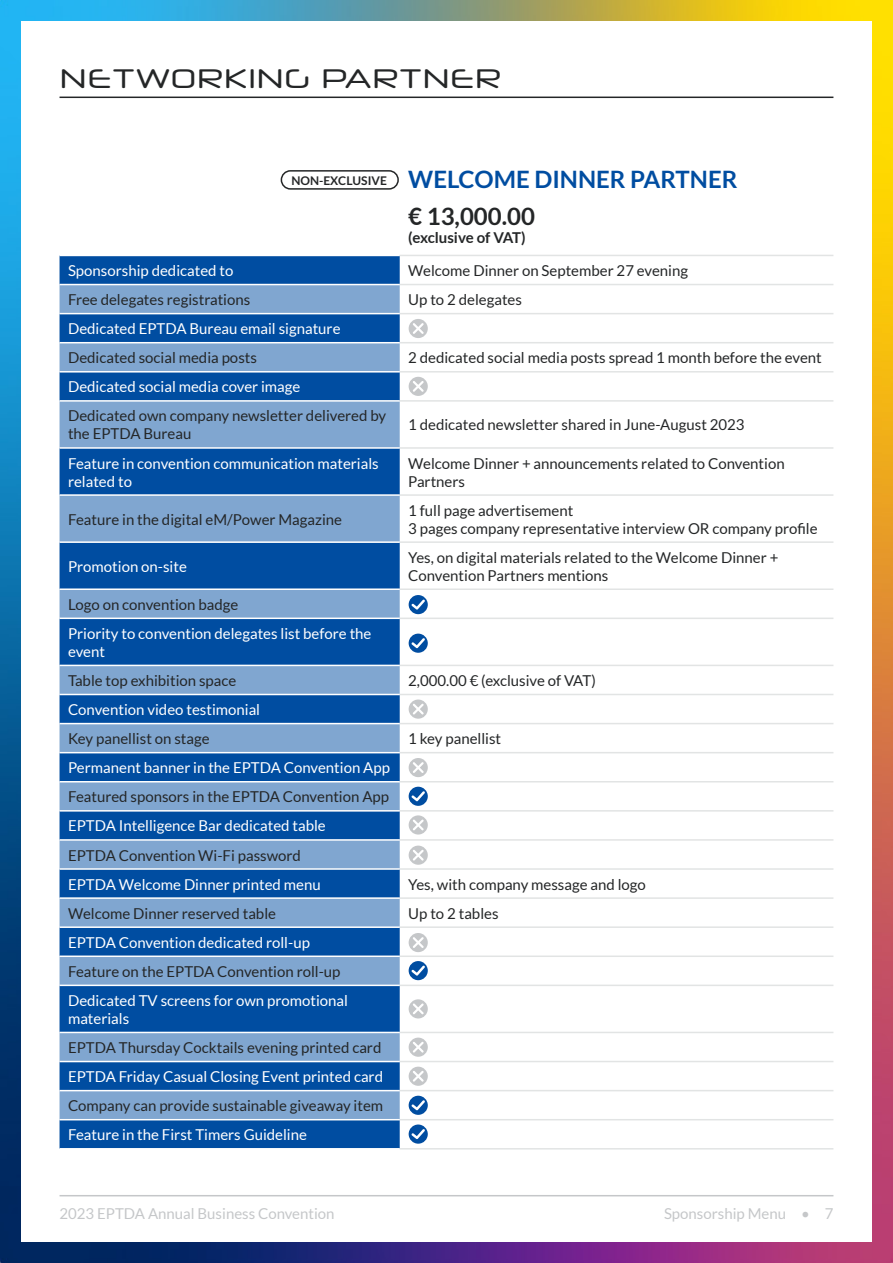
<style>
.page{position:relative;width:893px;height:1263px;background:#fff}
.page>*{position:absolute;margin:0;border:0;box-sizing:border-box;transform-origin:0 0}
.t1{font:27px "Neuropol X Rg";color:#242627}
.t2{font:700 24px "Lato";color:#004da1}
.t3{font:700 24px "Lato";color:#242627}
.t4{font:15px/18px "Lato";color:#242627}
.t5{font:15px/18px "Lato";color:#fff}
.t6{font:15px "Lato";color:#c5c7c9}
.t7{font:700 15px "Lato";color:#242627}
.t8{font:700 12px "Lato";color:#242627}
</style>
<div class="page">
<img style="left:0;top:0;width:893px;height:1263px">
<div style="left:21px;top:21px;width:851px;height:1221px;background:#fff"></div>
<hr style="left:60px;top:1195px;width:773px;height:1px;background:#c5c7c9">
<div style="left:60px;top:256px;width:340px;height:892px;background:#004da1"></div>
<svg style="left:60px;top:285px;width:340px;height:834px;background:#407ab8"></svg>
<hr style="left:400px;top:255px;width:433px;height:1px;background:#e2e4e4">
<hr style="left:400px;top:284px;width:433px;height:1px;background:#e2e4e4">
<hr style="left:400px;top:313px;width:433px;height:1px;background:#e2e4e4">
<hr style="left:400px;top:342px;width:433px;height:1px;background:#e2e4e4">
<hr style="left:400px;top:371px;width:433px;height:2px;background:#e2e4e4">
<hr style="left:400px;top:400px;width:433px;height:2px;background:#e2e4e4">
<hr style="left:400px;top:447px;width:433px;height:2px;background:#e2e4e4">
<hr style="left:400px;top:494px;width:433px;height:2px;background:#e2e4e4">
<hr style="left:400px;top:541px;width:433px;height:2px;background:#e2e4e4">
<hr style="left:400px;top:588px;width:433px;height:2px;background:#e2e4e4">
<hr style="left:400px;top:617px;width:433px;height:2px;background:#e2e4e4">
<hr style="left:400px;top:665px;width:433px;height:1px;background:#e2e4e4">
<hr style="left:400px;top:694px;width:433px;height:1px;background:#e2e4e4">
<hr style="left:400px;top:723px;width:433px;height:1px;background:#e2e4e4">
<hr style="left:400px;top:752px;width:433px;height:1px;background:#e2e4e4">
<hr style="left:400px;top:781px;width:433px;height:1px;background:#e2e4e4">
<hr style="left:400px;top:810px;width:433px;height:1px;background:#e2e4e4">
<hr style="left:400px;top:839px;width:433px;height:2px;background:#e2e4e4">
<hr style="left:400px;top:868px;width:433px;height:2px;background:#e2e4e4">
<hr style="left:400px;top:897px;width:433px;height:2px;background:#e2e4e4">
<hr style="left:400px;top:926px;width:433px;height:2px;background:#e2e4e4">
<hr style="left:400px;top:955px;width:433px;height:2px;background:#e2e4e4">
<hr style="left:400px;top:984px;width:433px;height:2px;background:#e2e4e4">
<hr style="left:400px;top:1032px;width:433px;height:1px;background:#e2e4e4">
<hr style="left:400px;top:1061px;width:433px;height:1px;background:#e2e4e4">
<hr style="left:400px;top:1090px;width:433px;height:1px;background:#e2e4e4">
<hr style="left:400px;top:1119px;width:433px;height:1px;background:#e2e4e4">
<hr style="left:400px;top:1148px;width:433px;height:1px;background:#e2e4e4">
<hr style="left:60px;top:284px;width:340px;height:1px;background:#fff">
<hr style="left:60px;top:313px;width:340px;height:1px;background:#fff">
<hr style="left:60px;top:342px;width:340px;height:1px;background:#fff">
<hr style="left:60px;top:371px;width:340px;height:2px;background:#fff">
<hr style="left:60px;top:400px;width:340px;height:2px;background:#fff">
<hr style="left:60px;top:447px;width:340px;height:2px;background:#fff">
<hr style="left:60px;top:494px;width:340px;height:2px;background:#fff">
<hr style="left:60px;top:541px;width:340px;height:2px;background:#fff">
<hr style="left:60px;top:588px;width:340px;height:2px;background:#fff">
<hr style="left:60px;top:617px;width:340px;height:2px;background:#fff">
<hr style="left:60px;top:665px;width:340px;height:1px;background:#fff">
<hr style="left:60px;top:694px;width:340px;height:1px;background:#fff">
<hr style="left:60px;top:723px;width:340px;height:1px;background:#fff">
<hr style="left:60px;top:752px;width:340px;height:1px;background:#fff">
<hr style="left:60px;top:781px;width:340px;height:1px;background:#fff">
<hr style="left:60px;top:810px;width:340px;height:1px;background:#fff">
<hr style="left:60px;top:839px;width:340px;height:2px;background:#fff">
<hr style="left:60px;top:868px;width:340px;height:2px;background:#fff">
<hr style="left:60px;top:897px;width:340px;height:2px;background:#fff">
<hr style="left:60px;top:926px;width:340px;height:2px;background:#fff">
<hr style="left:60px;top:955px;width:340px;height:2px;background:#fff">
<hr style="left:60px;top:984px;width:340px;height:2px;background:#fff">
<hr style="left:60px;top:1032px;width:340px;height:1px;background:#fff">
<hr style="left:60px;top:1061px;width:340px;height:1px;background:#fff">
<hr style="left:60px;top:1090px;width:340px;height:1px;background:#fff">
<hr style="left:60px;top:1119px;width:340px;height:1px;background:#fff">
<div style="left:281px;top:170px;width:118px;height:20px;border:2px solid #242627;border-radius:9px"></div>
<hr style="left:60px;top:97px;width:773px;height:1px;background:#242627">
<svg style="left:409px;top:595px;width:19px;height:19px"></svg>
<svg style="left:411px;top:599px;width:14px;height:11px"></svg>
<div style="left:409px;top:634px;width:19px;height:19px;background:#004da1;border-radius:50%"></div>
<svg style="left:411px;top:638px;width:14px;height:10px"></svg>
<div style="left:409px;top:787px;width:19px;height:19px;background:#004da1;border-radius:50%"></div>
<svg style="left:411px;top:791px;width:14px;height:10px"></svg>
<div style="left:409px;top:699px;width:19px;height:20px;background:#c5c7c9;border-radius:50%"></div>
<svg style="left:413px;top:704px;width:11px;height:11px"></svg>
<div style="left:409px;top:758px;width:19px;height:19px;background:#c5c7c9;border-radius:50%"></div>
<svg style="left:413px;top:762px;width:11px;height:11px"></svg>
<div style="left:409px;top:815px;width:19px;height:19px;background:#c5c7c9;border-radius:50%"></div>
<svg style="left:413px;top:819px;width:11px;height:11px"></svg>
<div style="left:409px;top:319px;width:19px;height:19px;background:#c5c7c9;border-radius:50%"></div>
<svg style="left:413px;top:323px;width:11px;height:11px"></svg>
<div style="left:409px;top:377px;width:19px;height:19px;background:#c5c7c9;border-radius:50%"></div>
<svg style="left:413px;top:381px;width:11px;height:11px"></svg>
<div style="left:409px;top:846px;width:19px;height:19px;background:#c5c7c9;border-radius:50%"></div>
<svg style="left:413px;top:850px;width:11px;height:11px"></svg>
<div style="left:409px;top:933px;width:19px;height:19px;background:#c5c7c9;border-radius:50%"></div>
<svg style="left:413px;top:937px;width:11px;height:11px"></svg>
<div style="left:409px;top:999px;width:19px;height:19px;background:#c5c7c9;border-radius:50%"></div>
<svg style="left:413px;top:1003px;width:11px;height:11px"></svg>
<div style="left:409px;top:1037px;width:19px;height:20px;background:#c5c7c9;border-radius:50%"></div>
<svg style="left:413px;top:1042px;width:11px;height:11px"></svg>
<div style="left:409px;top:1067px;width:19px;height:19px;background:#c5c7c9;border-radius:50%"></div>
<svg style="left:413px;top:1071px;width:11px;height:11px"></svg>
<div style="left:409px;top:1096px;width:19px;height:19px;background:#004da1;border-radius:50%"></div>
<svg style="left:411px;top:1100px;width:14px;height:10px"></svg>
<svg style="left:409px;top:961px;width:19px;height:19px"></svg>
<svg style="left:411px;top:965px;width:14px;height:11px"></svg>
<svg style="left:409px;top:1124px;width:19px;height:20px"></svg>
<svg style="left:411px;top:1129px;width:14px;height:10px"></svg>
<h1 class="t1" style="left:60px;top:56px;width:444px">NETWORKING PARTNER</h1>
<p class="t8" style="left:291px;top:173px;width:97px">NON-EXCLUSIVE</p>
<h2 class="t2" style="left:408px;top:166px;width:331px">WELCOME DINNER PARTNER</h2>
<h2 class="t3" style="left:408px;top:202px;width:128px">€ 13,000.00</h2>
<p class="t7" style="left:408px;top:229px;width:119px">(exclusive of VAT)</p>
<p class="t5" style="left:68px;top:261px;width:167px">Sponsorship dedicated to</p>
<p class="t4" style="left:408px;top:261px;width:281px">Welcome Dinner on September 27 evening</p>
<p class="t4" style="left:68px;top:291px;width:184px">Free delegates registrations</p>
<p class="t4" style="left:408px;top:291px;width:115px">Up to 2 delegates</p>
<p class="t5" style="left:68px;top:320px;width:274px">Dedicated EPTDA Bureau email signature</p>
<p class="t4" style="left:68px;top:349px;width:190px">Dedicated social media posts</p>
<p class="t4" style="left:408px;top:349px;width:415px">2 dedicated social media posts spread 1 month before the event</p>
<p class="t5" style="left:68px;top:378px;width:234px">Dedicated social media cover image</p>
<p class="t4" style="left:68px;top:407px;width:320px">Dedicated own company newsletter delivered by the EPTDA Bureau</p>
<p class="t4" style="left:408px;top:416px;width:338px">1 dedicated newsletter shared in June-August 2023</p>
<p class="t5" style="left:68px;top:454px;width:312px">Feature in convention communication materials related to</p>
<p class="t4" style="left:408px;top:454px;width:378px">Welcome Dinner + announcements related to Convention<br>Partners</p>
<p class="t4" style="left:68px;top:510px;width:276px">Feature in the digital eM/Power Magazine</p>
<p class="t4" style="left:408px;top:501px;width:411px">1 full page advertisement<br>3 pages company representative interview OR company profile</p>
<p class="t5" style="left:68px;top:557px;width:120px">Promotion on-site</p>
<p class="t4" style="left:408px;top:548px;width:372px">Yes, on digital materials related to the Welcome Dinner +<br>Convention Partners mentions</p>
<p class="t4" style="left:68px;top:595px;width:172px">Logo on convention badge</p>
<p class="t5" style="left:68px;top:624px;width:305px">Priority to convention delegates list before the event</p>
<p class="t4" style="left:68px;top:671px;width:170px">Table top exhibition space</p>
<p class="t4" style="left:408px;top:671px;width:189px">2,000.00 € (exclusive of VAT)</p>
<p class="t5" style="left:68px;top:700px;width:194px">Convention video testimonial</p>
<p class="t4" style="left:68px;top:730px;width:143px">Key panellist on stage</p>
<p class="t4" style="left:408px;top:730px;width:94px">1 key panellist</p>
<p class="t5" style="left:68px;top:759px;width:324px">Permanent banner in the EPTDA Convention App</p>
<p class="t4" style="left:68px;top:788px;width:323px">Featured sponsors in the EPTDA Convention App</p>
<p class="t5" style="left:68px;top:817px;width:259px">EPTDA Intelligence Bar dedicated table</p>
<p class="t4" style="left:68px;top:846px;width:234px">EPTDA Convention Wi-Fi password</p>
<p class="t5" style="left:68px;top:875px;width:254px">EPTDA Welcome Dinner printed menu</p>
<p class="t4" style="left:408px;top:875px;width:239px">Yes, with company message and logo</p>
<p class="t4" style="left:68px;top:904px;width:210px">Welcome Dinner reserved table</p>
<p class="t4" style="left:408px;top:904px;width:92px">Up to 2 tables</p>
<p class="t5" style="left:68px;top:933px;width:243px">EPTDA Convention dedicated roll-up</p>
<p class="t4" style="left:68px;top:962px;width:274px">Feature on the EPTDA Convention roll-up</p>
<p class="t5" style="left:68px;top:991px;width:281px">Dedicated TV screens for own promotional materials</p>
<p class="t4" style="left:68px;top:1038px;width:315px">EPTDA Thursday Cocktails evening printed card</p>
<p class="t5" style="left:68px;top:1068px;width:316px">EPTDA Friday Casual Closing Event printed card</p>
<p class="t4" style="left:68px;top:1097px;width:317px">Company can provide sustainable giveaway item</p>
<p class="t5" style="left:68px;top:1126px;width:240px">Feature in the First Timers Guideline</p>
<p class="t6" style="left:60px;top:1205px;width:277px">2023 EPTDA Annual Business Convention</p>
<p class="t6" style="left:664px;top:1205px;width:171px">Sponsorship Menu • 7</p>
</div>
